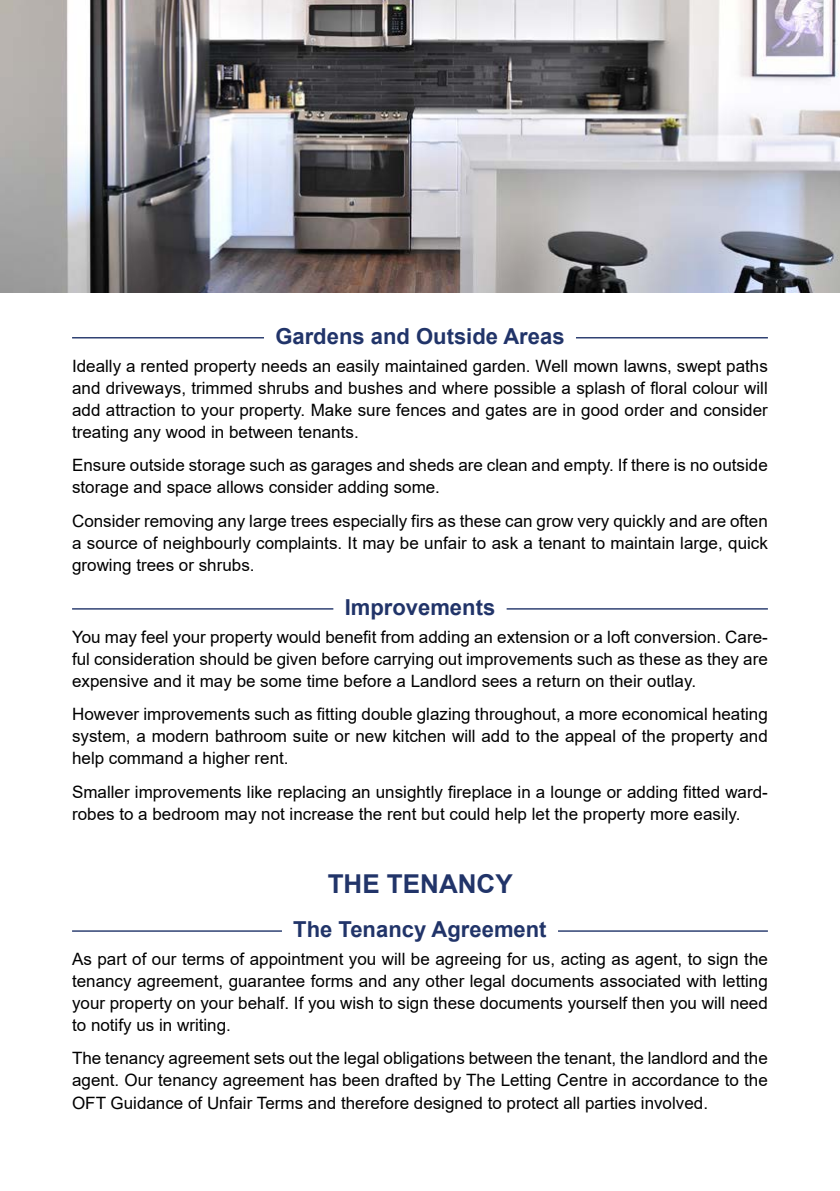
<style>
.page{position:relative;width:840px;height:1191px;background:#fff}
.page>*{position:absolute;margin:0;border:0;box-sizing:border-box;transform-origin:0 0}
.t1{font:700 26px "Arial";color:#213469}
.t2{font:700 22px "Arial";color:#213469}
.t3{font:17px/22px "Arial";color:#000;text-align:justify}
</style>
<div class="page">
<hr style="left:72px;top:337px;width:695px;height:1px;background:#213469">
<div style="left:264px;top:327px;width:311px;height:16px;background:#fff"></div>
<hr style="left:72px;top:608px;width:695px;height:1px;background:#213469">
<div style="left:333px;top:598px;width:173px;height:16px;background:#fff"></div>
<hr style="left:72px;top:930px;width:695px;height:1px;background:#213469">
<div style="left:282px;top:920px;width:275px;height:16px;background:#fff"></div>
<img style="left:0;top:0;width:839px;height:293px">
<p class="t2" style="left:275px;top:321px;width:290px">Gardens and Outside Areas</p>
<p class="t3" style="left:72px;top:355px;width:697px">Ideally a rented property needs an easily maintained garden. Well mown lawns, swept paths and driveways, trimmed shrubs and bushes and where possible a splash of floral colour will add attraction to your property. Make sure fences and gates are in good order and consider treating any wood in between tenants.</p>
<p class="t3" style="left:72px;top:454px;width:696px">Ensure outside storage such as garages and sheds are clean and empty. If there is no outside storage and space allows consider adding some.</p>
<p class="t3" style="left:72px;top:509px;width:697px">Consider removing any large trees especially firs as these can grow very quickly and are often a source of neighbourly complaints. It may be unfair to ask a tenant to maintain large, quick growing trees or shrubs.</p>
<p class="t2" style="left:344px;top:592px;width:152px">Improvements</p>
<p class="t3" style="left:72px;top:626px;width:696px">You may feel your property would benefit from adding an extension or a loft conversion. Care&shy;ful consideration should be given before carrying out improvements such as these as they are expensive and it may be some time before a Landlord sees a return on their outlay.</p>
<p class="t3" style="left:72px;top:703px;width:697px">However improvements such as fitting double glazing throughout, a more economical heating system, a modern bathroom suite or new kitchen will add to the appeal of the property and help command a higher rent.</p>
<p class="t3" style="left:72px;top:780px;width:697px">Smaller improvements like replacing an unsightly fireplace in a lounge or adding fitted ward&shy;robes to a bedroom may not increase the rent but could help let the property more easily.</p>
<h1 class="t1" style="left:327px;top:865px;width:186px">THE TENANCY</h1>
<p class="t2" style="left:293px;top:914px;width:255px">The Tenancy Agreement</p>
<p class="t3" style="left:72px;top:948px;width:697px">As part of our terms of appointment you will be agreeing for us, acting as agent, to sign the tenancy agreement, guarantee forms and any other legal documents associated with letting your property on your behalf. If you wish to sign these documents yourself then you will need to notify us in writing.</p>
<p class="t3" style="left:72px;top:1047px;width:697px">The tenancy agreement sets out the legal obligations between the tenant, the landlord and the agent. Our tenancy agreement has been drafted by The Letting Centre in accordance to the OFT Guidance of Unfair Terms and therefore designed to protect all parties involved.</p>
</div>
